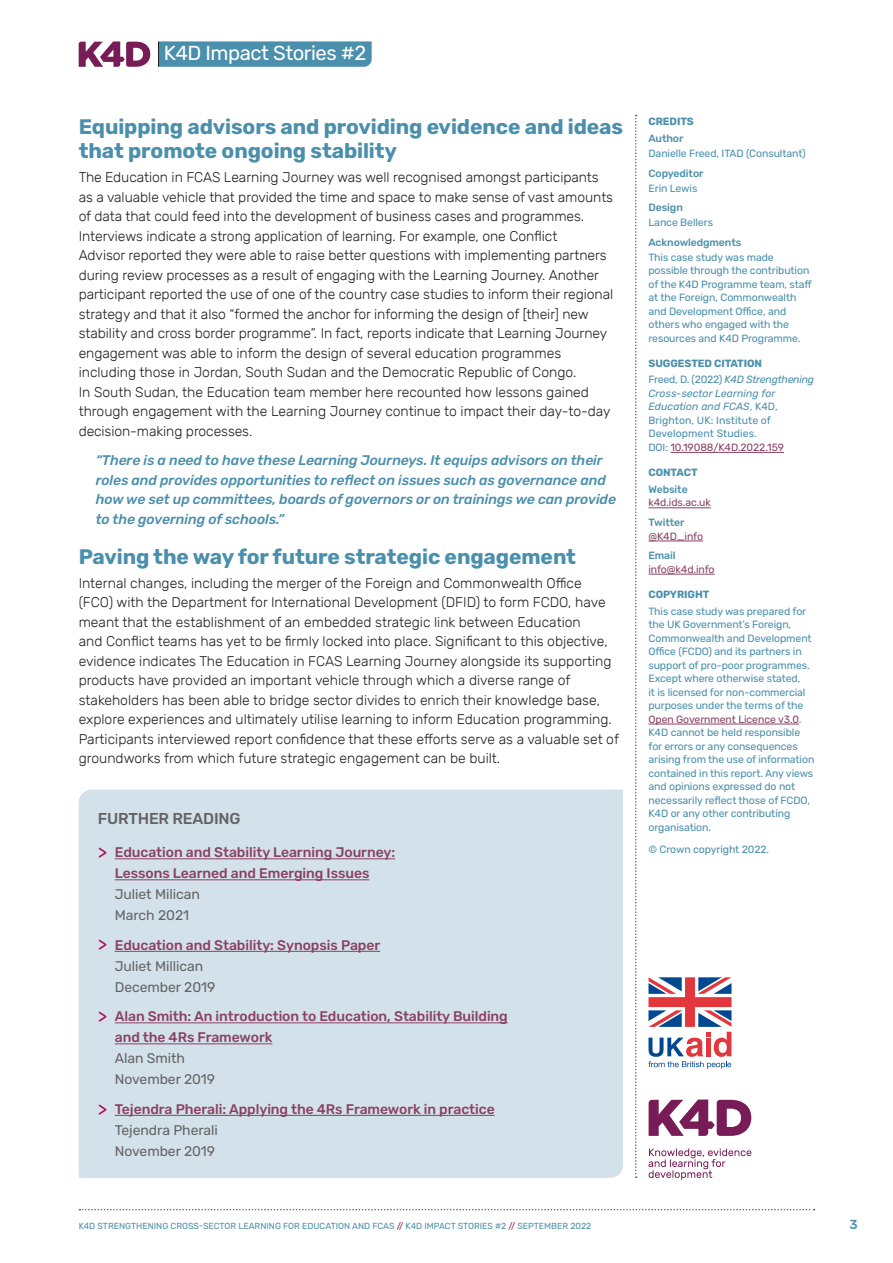
<style>
.page{position:relative;width:893px;height:1263px;background:#fff}
.page>*{position:absolute;margin:0;border:0;box-sizing:border-box;transform-origin:0 0}
.t1{font:700 21px/24px "Rubik";letter-spacing:-.005em;color:#4a8fac}
.t2{font:20.25px "Rubik";letter-spacing:-.025em;color:#fff}
.t3{font:500 15.75px "Rubik";letter-spacing:-.01em;color:#636366}
.t4{font:300 13.95px/19.5px "Rubik";letter-spacing:-.005em;color:#231f20}
.t5{font:500 13.95px/21px "Rubik";letter-spacing:-.005em;color:#8a4162}
.t6{font:italic 500 13.95px/19.5px "Rubik";letter-spacing:-.005em;color:#4a8fac}
.t7{font:13.95px/21px "Rubik";letter-spacing:-.005em;color:#636366}
.t8{font:500 13.2px "Rubik";color:#4a8fac}
.t9{font:10.5px/13.5px "Rubik";letter-spacing:-.01em;color:#4a8fac}
.t10{font:700 10.5px/16.5px "Rubik";letter-spacing:-.005em;color:#4a8fac}
.t11{font:500 10.5px "Rubik";letter-spacing:-.01em;color:#4a8fac}
.t12{font:10.5px "Rubik";letter-spacing:-.01em;color:#8a4162}
.t13{font:8.7px "Rubik";color:#4a8fac}
.s1{font-weight:400;font-size:18px;color:#b4035b}
.s2{font-weight:400;color:#636366}
.s3{font-weight:400}
.s4{font-weight:400;font-style:italic}
.s5{font-style:italic}
.s6{color:#8a4162}
.s7{color:#781b57}
</style>
<div class="page">
<svg style="left:79px;top:1209px;width:736px;height:1px"></svg>
<hr style="left:670px;top:452px;width:114px;height:1px;background:#8a4162">
<hr style="left:648px;top:507px;width:63px;height:1px;background:#8a4162">
<hr style="left:648px;top:541px;width:55px;height:1px;background:#8a4162">
<hr style="left:648px;top:574px;width:67px;height:1px;background:#8a4162">
<hr style="left:648px;top:724px;width:151px;height:1px;background:#8a4162">
<svg style="left:635px;top:115px;width:2px;height:1063px"></svg>
<svg style="left:648px;top:977px;width:83px;height:92px"></svg>
<svg style="left:648px;top:1148px;width:103px;height:32px"></svg>
<svg style="left:649px;top:1099px;width:102px;height:37px"></svg>
<div style="left:79px;top:790px;width:544px;height:388px;background:#d3e1ea"></div>
<hr style="left:115px;top:858px;width:280px;height:1px;background:#8a4162">
<hr style="left:115px;top:879px;width:254px;height:1px;background:#8a4162">
<hr style="left:115px;top:951px;width:265px;height:1px;background:#8a4162">
<hr style="left:115px;top:1022px;width:393px;height:1px;background:#8a4162">
<hr style="left:115px;top:1043px;width:157px;height:1px;background:#8a4162">
<hr style="left:115px;top:1115px;width:380px;height:1px;background:#8a4162">
<svg style="left:79px;top:41px;width:71px;height:26px"></svg>
<svg style="left:158px;top:41px;width:214px;height:26px;background:#4e91ad"></svg>
<h2 class="t2" style="left:164px;top:41px;width:204px">K4D Impact Stories #2</h2>
<h1 class="t1" style="left:79px;top:116px;width:546px">Equipping advisors and providing evidence and ideas that promote ongoing stability</h1>
<p class="t4" style="left:79px;top:168px;width:536px">The Education in FCAS Learning Journey was well recognised amongst participants as a valuable vehicle that provided the time and space to make sense of vast amounts of data that could feed into the development of business cases and programmes.<br>Interviews indicate a strong application of learning. For example, one Conflict<br>Advisor reported they were able to raise better questions with implementing partners during review processes as a result of engaging with the Learning Journey. Another participant reported the use of one of the country case studies to inform their regional strategy and that it also “formed the anchor for informing the design of [their] new stability and cross border programme”. In fact, reports indicate that Learning Journey engagement was able to inform the design of several education programmes including those in Jordan, South Sudan and the Democratic Republic of Congo.<br>In South Sudan, the Education team member here recounted how lessons gained through engagement with the Learning Journey continue to impact their day-to-day decision-making processes.</p>
<p class="t6" style="left:96px;top:451px;width:522px">“There is a need to have these Learning Journeys. It equips advisors on their roles and provides opportunities to reflect on issues such as governance and how we set up committees, boards of governors or on trainings we can provide to the governing of schools.”</p>
<h1 class="t1" style="left:79px;top:545px;width:499px">Paving the way for future strategic engagement</h1>
<p class="t4" style="left:79px;top:574px;width:542px">Internal changes, including the merger of the Foreign and Commonwealth Office (FCO) with the Department for International Development (DFID) to form FCDO, have meant that the establishment of an embedded strategic link between Education<br>and Conflict teams has yet to be firmly locked into place. Significant to this objective, evidence indicates The Education in FCAS Learning Journey alongside its supporting products have provided an important vehicle through which a diverse range of stakeholders has been able to bridge sector divides to enrich their knowledge base, explore experiences and ultimately utilise learning to inform Education programming.<br>Participants interviewed report confidence that these efforts serve as a valuable set of groundworks from which future strategic engagement can be built.</p>
<p class="t3" style="left:98px;top:809px;width:144px">FURTHER READING</p>
<p class="t5" style="left:115px;top:842px;width:282px;text-indent:-17px"><span class="s1">&gt;</span> Education and Stability Learning Journey:<br>Lessons Learned and Emerging Issues</p>
<p class="t7" style="left:115px;top:884px;width:87px">Juliet Milican<br>March 2021</p>
<p class="t5" style="left:115px;top:935px;width:267px;text-indent:-17px"><span class="s1">&gt;</span> Education and Stability: Synopsis Paper<br><span class="s2">Juliet Millican<br>December 2019</span></p>
<p class="t5" style="left:115px;top:1006px;width:395px;text-indent:-17px"><span class="s1">&gt;</span> Alan Smith: An introduction to Education, Stability Building and the 4Rs Framework</p>
<p class="t7" style="left:115px;top:1048px;width:102px">Alan Smith<br>November 2019</p>
<p class="t5" style="left:115px;top:1099px;width:381px;text-indent:-17px"><span class="s1">&gt;</span> Tejendra Pherali: Applying the 4Rs Framework in practice<br><span class="s2">Tejendra Pherali<br>November 2019</span></p>
<p class="t10" style="left:648px;top:113px;width:47px">CREDITS</p>
<p class="t11" style="left:648px;top:133px;width:37px">Author</p>
<p class="t9" style="left:648px;top:147px;width:159px">Danielle Freed, ITAD (Consultant)</p>
<p class="t11" style="left:648px;top:167px;width:57px">Copyeditor</p>
<p class="t9" style="left:648px;top:181px;width:50px">Erin Lewis</p>
<p class="t11" style="left:648px;top:202px;width:36px">Design</p>
<p class="t9" style="left:648px;top:216px;width:66px">Lance Bellers</p>
<p class="t11" style="left:648px;top:236px;width:94px">Acknowledgments</p>
<p class="t9" style="left:648px;top:250px;width:165px">This case study was made possible through the contribution of the K4D Programme team, staff at the Foreign, Commonwealth and Development Office, and others who engaged with the resources and K4D Programme.</p>
<p class="t10" style="left:648px;top:355px;width:167px">SUGGESTED CITATION<br><span class="s3">Freed, D. (2022)</span> <span class="s4">K4D Strengthening</span></p>
<p class="t9" style="left:648px;top:387px;width:137px"><span class="s5">Cross-sector Learning for<br>Education and FCAS</span>, K4D,<br>Brighton, UK: Institute of<br>Development Studies.<br>DOI: <span class="s6">10.19088/K4D.2022.159</span></p>
<p class="t10" style="left:648px;top:465px;width:51px">CONTACT</p>
<p class="t11" style="left:648px;top:483px;width:41px">Website</p>
<p class="t12" style="left:648px;top:497px;width:64px">k4d.ids.ac.uk</p>
<p class="t11" style="left:648px;top:516px;width:38px">Twitter</p>
<p class="t12" style="left:648px;top:530px;width:56px">@K4D_info</p>
<p class="t11" style="left:648px;top:549px;width:29px">Email</p>
<p class="t12" style="left:648px;top:563px;width:68px">info@k4d.info</p>
<p class="t10" style="left:648px;top:586px;width:62px">COPYRIGHT</p>
<p class="t9" style="left:648px;top:604px;width:167px">This case study was prepared for the UK Government’s Foreign,<br>Commonwealth and Development<br>Office (FCDO) and its partners in support of pro-poor programmes.<br>Except where otherwise stated,<br>it is licensed for non-commercial purposes under the terms of the<br><span class="s6">Open Government Licence v3.0</span>.<br>K4D cannot be held responsible for errors or any consequences arising from the use of information contained in this report. Any views and opinions expressed do not necessarily reflect those of FCDO,<br>K4D or any other contributing organisation.</p>
<p class="t9" style="left:648px;top:842px;width:122px">© Crown copyright 2022.</p>
<p class="t13" style="left:79px;top:1221px;width:514px">K4D STRENGTHENING CROSS-SECTOR LEARNING FOR EDUCATION AND FCAS <span class="s7">//</span> K4D IMPACT STORIES #2 <span class="s7">//</span> SEPTEMBER 2022</p>
<p class="t8" style="left:849px;top:1216px;width:10px">3</p>
</div>
